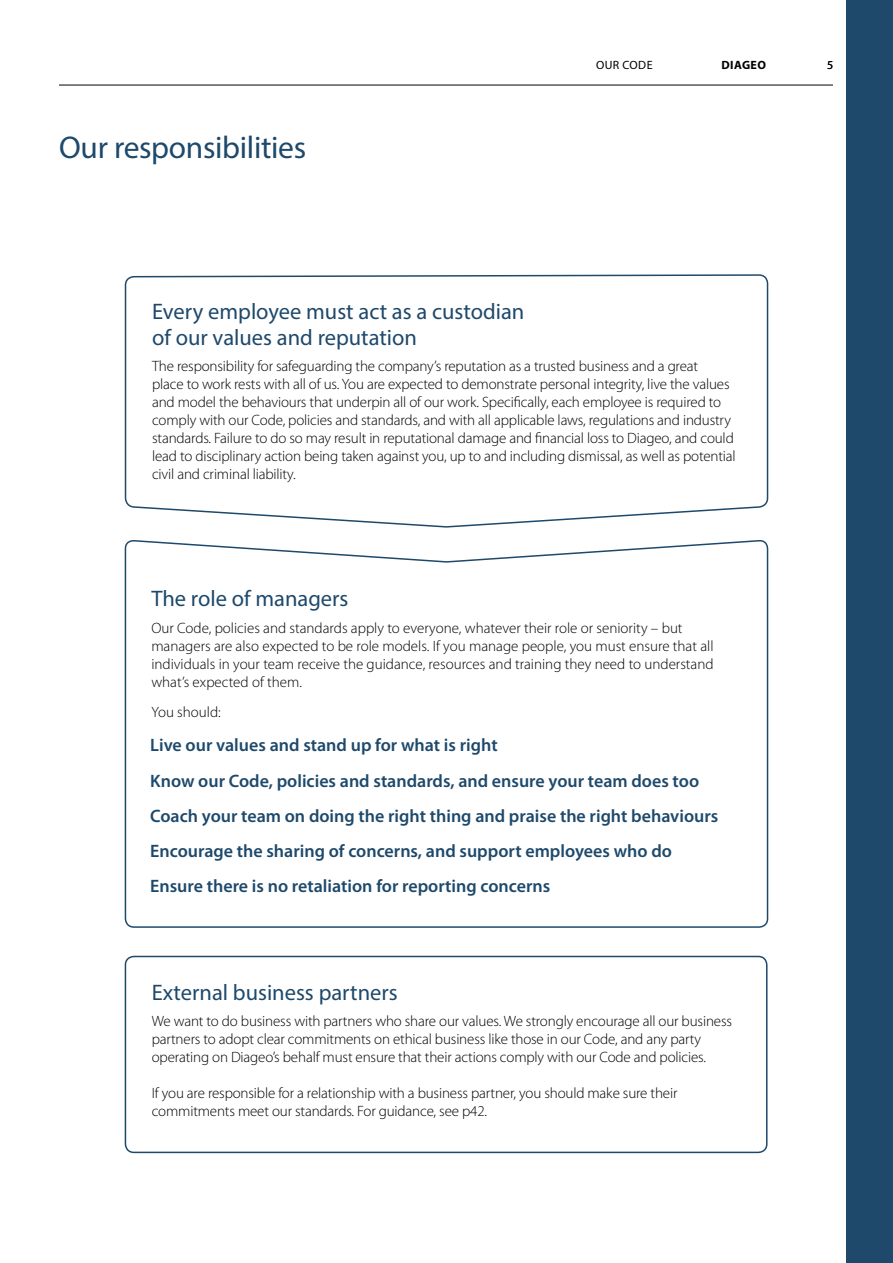
<style>
.page{position:relative;width:893px;height:1263px;background:#fff}
.page>*{position:absolute;margin:0;border:0;box-sizing:border-box;transform-origin:0 0}
.t1{font:31.5px "Myriad Pro";letter-spacing:-.01em;color:#1e496b}
.t2{font:22.5px/25.5px "Myriad Pro";color:#1e496b}
.t3{font:600 18px/35.2px "Myriad Pro";color:#1e496b}
.t4{font:300 15px/18px "Myriad Pro";letter-spacing:-.01em;color:#000}
.t5{font:12px "Myriad Pro";letter-spacing:.035em;color:#000}
.t6{font:700 12px "Myriad Pro";letter-spacing:.035em;color:#000}
</style>
<div class="page">
<hr style="left:59px;top:85px;width:774px;height:1px;background:#000">
<div style="left:846px;top:0;width:47px;height:1263px;background:#1e496b"></div>
<div style="left:125px;top:956px;width:642px;height:197px;border:2px solid #1e496b;border-radius:9px"></div>
<svg style="left:124px;top:275px;width:645px;height:253px"></svg>
<svg style="left:124px;top:540px;width:645px;height:388px"></svg>
<h1 class="t1" style="left:59px;top:128px;width:249px">Our responsibilities</h1>
<p class="t5" style="left:596px;top:57px;width:58px">OUR CODE</p>
<p class="t6" style="left:721px;top:57px;width:46px">DIAGEO</p>
<p class="t5" style="left:827px;top:57px;width:8px">5</p>
<h2 class="t2" style="left:152px;top:299px;width:374px">Every employee must act as a custodian of our values and reputation</h2>
<p class="t4" style="left:152px;top:358px;width:585px">The responsibility for safeguarding the company’s reputation as a trusted business and a great<br>place to work rests with all of us. You are expected to demonstrate personal integrity, live the values and model the behaviours that underpin all of our work. Specifically, each employee is required to comply with our Code, policies and standards, and with all applicable laws, regulations and industry standards. Failure to do so may result in reputational damage and financial loss to Diageo, and could lead to disciplinary action being taken against you, up to and including dismissal, as well as potential civil and criminal liability.</p>
<h2 class="t2" style="left:151px;top:585px;width:199px">The role of managers</h2>
<p class="t4" style="left:151px;top:619px;width:564px">Our Code, policies and standards apply to everyone, whatever their role or seniority – but managers are also expected to be role models. If you manage people, you must ensure that all individuals in your team receive the guidance, resources and training they need to understand what’s expected of them.</p>
<p class="t4" style="left:151px;top:703px;width:71px">You should:</p>
<p class="t3" style="left:150px;top:727px;width:570px">Live our values and stand up for what is right<br>Know our Code, policies and standards, and ensure your team does too Coach your team on doing the right thing and praise the right behaviours Encourage the sharing of concerns, and support employees who do Ensure there is no retaliation for reporting concerns</p>
<h2 class="t2" style="left:152px;top:979px;width:247px">External business partners</h2>
<p class="t4" style="left:152px;top:1012px;width:582px">We want to do business with partners who share our values. We strongly encourage all our business partners to adopt clear commitments on ethical business like those in our Code, and any party operating on Diageo’s behalf must ensure that their actions comply with our Code and policies.</p>
<p class="t4" style="left:152px;top:1084px;width:527px">If you are responsible for a relationship with a business partner, you should make sure their commitments meet our standards. For guidance, see p42.</p>
</div>
